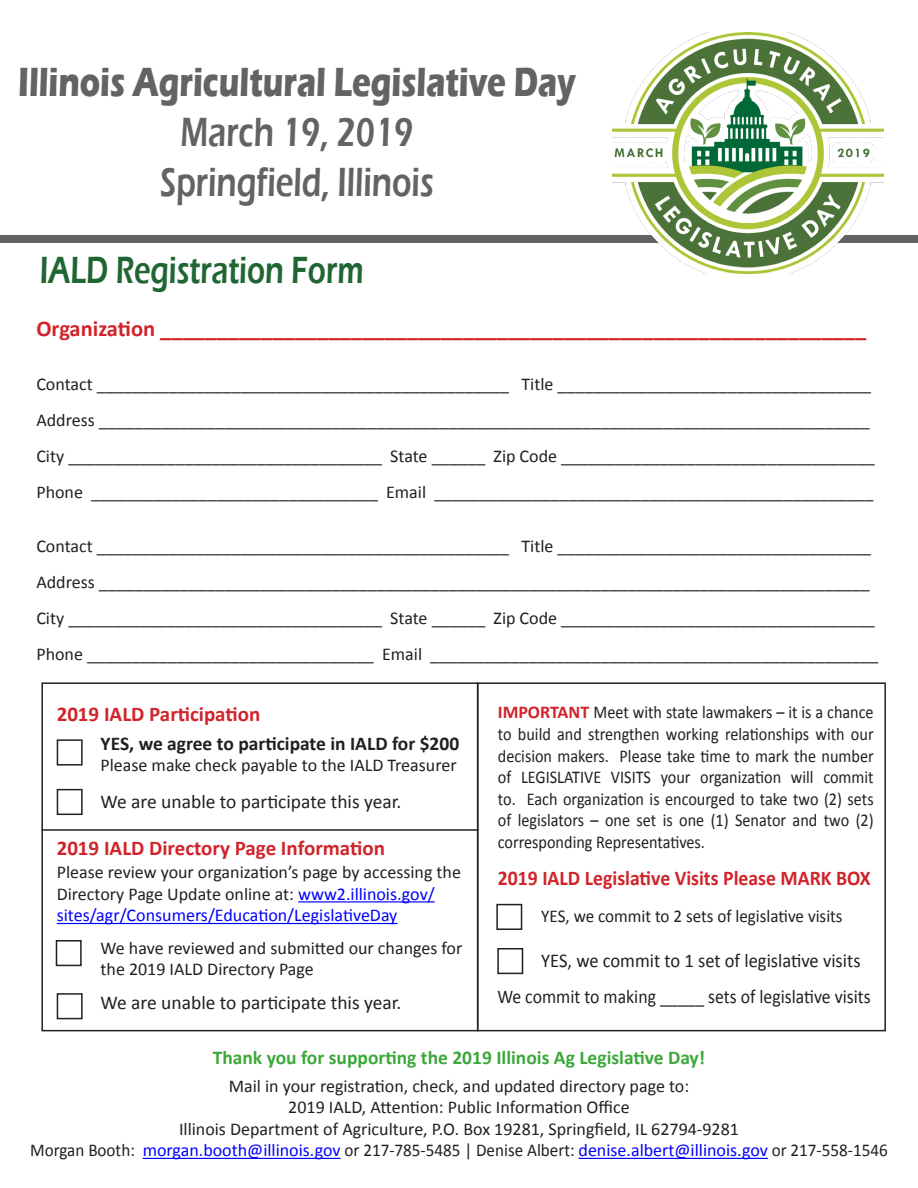
<style>
.page{position:relative;width:918px;height:1188px;background:#fff}
.page>*{position:absolute;margin:0;border:0;box-sizing:border-box;transform-origin:0 0}
.t1{font:700 42px "Eras ITC";color:#636366;scale:.75 1}
.t2{font:600 42px "Eras ITC";color:#636366;scale:.75 1}
.t3{font:600 39px "Eras ITC";color:#1f6633;scale:.75 1}
.t4{font:700 22.5px "Calibri";color:#d1232a}
.t5{font:700 21px "Calibri";color:#d1232a}
.t6{font:700 21px "Calibri";color:#d1232a;scale:.94 1}
.t7{font:19.5px "Calibri";color:#231f20}
.t8{font:700 19.5px "Calibri";color:#3ba839}
.t9{font:19.5px "Calibri";color:#231f20;scale:.91 1}
.t10{font:700 19.5px "Calibri";color:#231f20}
.t11{font:19.5px "Calibri";color:#231f20;scale:.95 1}
.t12{font:18px/21.6px "Calibri";color:#231f20}
.t13{font:18px/21.6px "Calibri";color:#231f20;text-align:justify;scale:.9 1}
.t14{font:18px "Calibri";color:#231f20;scale:.95 1}
.s1{color:#00f}
.s2{font-weight:700;color:#d1232a}
</style>
<div class="page">
<div style="left:57px;top:739px;width:26px;height:27px;border:2px solid #231f20"></div>
<div style="left:57px;top:789px;width:26px;height:26px;border:2px solid #231f20"></div>
<hr style="left:41px;top:829px;width:437px;height:2px;background:#231f20">
<div style="left:496px;top:904px;width:26px;height:26px;border:2px solid #231f20"></div>
<div style="left:497px;top:948px;width:26px;height:26px;border:2px solid #231f20"></div>
<div style="left:41px;top:682px;width:437px;height:349px;border:2px solid #231f20"></div>
<div style="left:56px;top:940px;width:26px;height:26px;border:2px solid #231f20"></div>
<div style="left:57px;top:993px;width:26px;height:26px;border:2px solid #231f20"></div>
<hr style="left:298px;top:901px;width:137px;height:2px;background:#00f">
<hr style="left:57px;top:923px;width:340px;height:1px;background:#00f">
<div style="left:477px;top:682px;width:409px;height:349px;border:2px solid #231f20"></div>
<hr style="left:143px;top:1158px;width:198px;height:1px;background:#00f">
<hr style="left:579px;top:1158px;width:189px;height:1px;background:#00f">
<div style="left:0;top:235px;width:918px;height:8px;background:#636366"></div>
<img style="left:612px;top:33px;width:271px;height:240px">
<p class="t1" style="left:18px;top:57px;width:745px">Illinois Agricultural Legislative Day</p>
<p class="t2" style="left:181px;top:108px;width:312px">March 19, 2019</p>
<p class="t2" style="left:160px;top:159px;width:366px">Springfield, Illinois</p>
<p class="t3" style="left:40px;top:248px;width:433px">IALD Registration Form</p>
<p class="t4" style="left:36px;top:314px;width:831px">Organization _______________________________________________________________</p>
<p class="t12" style="left:36px;top:373px;width:836px">Contact ______________________________________________ Title ___________________________________</p>
<p class="t12" style="left:36px;top:409px;width:835px">Address ______________________________________________________________________________________</p>
<p class="t12" style="left:36px;top:445px;width:840px">City ___________________________________ State ______ Zip Code ___________________________________</p>
<p class="t12" style="left:36px;top:481px;width:839px">Phone ________________________________ Email _________________________________________________</p>
<p class="t12" style="left:36px;top:535px;width:836px">Contact ______________________________________________ Title ___________________________________</p>
<p class="t12" style="left:36px;top:571px;width:835px">Address ______________________________________________________________________________________</p>
<p class="t12" style="left:36px;top:607px;width:840px">City ___________________________________ State ______ Zip Code ___________________________________</p>
<p class="t12" style="left:36px;top:643px;width:844px">Phone ________________________________ Email __________________________________________________</p>
<p class="t5" style="left:57px;top:700px;width:205px">2019 IALD Participation</p>
<p class="t10" style="left:101px;top:731px;width:360px">YES, we agree to participate in IALD for $200</p>
<p class="t12" style="left:101px;top:754px;width:358px">Please make check payable to the IALD Treasurer</p>
<p class="t7" style="left:101px;top:789px;width:302px">We are unable to participate this year.</p>
<p class="t5" style="left:57px;top:835px;width:330px">2019 IALD Directory Page Information</p>
<p class="t12" style="left:57px;top:862px;width:406px">Please review your organization’s page by accessing the<br>Directory Page Update online at: <span class="s1">www2.illinois.gov/ sites/agr/Consumers/Education/LegislativeDay</span></p>
<p class="t12" style="left:101px;top:937px;width:363px">We have reviewed and submitted our changes for the 2019 IALD Directory Page</p>
<p class="t7" style="left:101px;top:991px;width:302px">We are unable to participate this year.</p>
<p class="t13" style="left:498px;top:702px;width:419px"><span class="s2">IMPORTANT</span> Meet with state lawmakers – it is a chance to build and strengthen working relationships with our decision makers. Please take time to mark the number of LEGISLATIVE VISITS your organization will commit to. Each organization is encourged to take two (2) sets of legislators – one set is one (1) Senator and two (2) corresponding Representatives.</p>
<p class="t6" style="left:498px;top:864px;width:398px">2019 IALD Legislative Visits Please MARK BOX</p>
<p class="t14" style="left:541px;top:905px;width:319px">YES, we commit to 2 sets of legislative visits</p>
<p class="t11" style="left:541px;top:948px;width:338px">YES, we commit to 1 set of legislative visits</p>
<p class="t9" style="left:497px;top:985px;width:412px">We commit to making _____ sets of legislative visits</p>
<p class="t8" style="left:213px;top:1045px;width:494px">Thank you for supporting the 2019 Illinois Ag Legislative Day!</p>
<p class="t12" style="left:229px;top:1075px;width:462px">Mail in your registration, check, and updated directory page to:</p>
<p class="t12" style="left:288px;top:1096px;width:343px">2019 IALD, Attention: Public Information Office</p>
<p class="t12" style="left:179px;top:1118px;width:561px">Illinois Department of Agriculture, P.O. Box 19281, Springfield, IL 62794-9281</p>
<p class="t14" style="left:30px;top:1139px;width:904px">Morgan Booth: <span class="s1">morgan.booth@illinois.gov</span> or 217-785-5485 | Denise Albert: <span class="s1">denise.albert@illinois.gov</span> or 217-558-1546</p>
</div>
